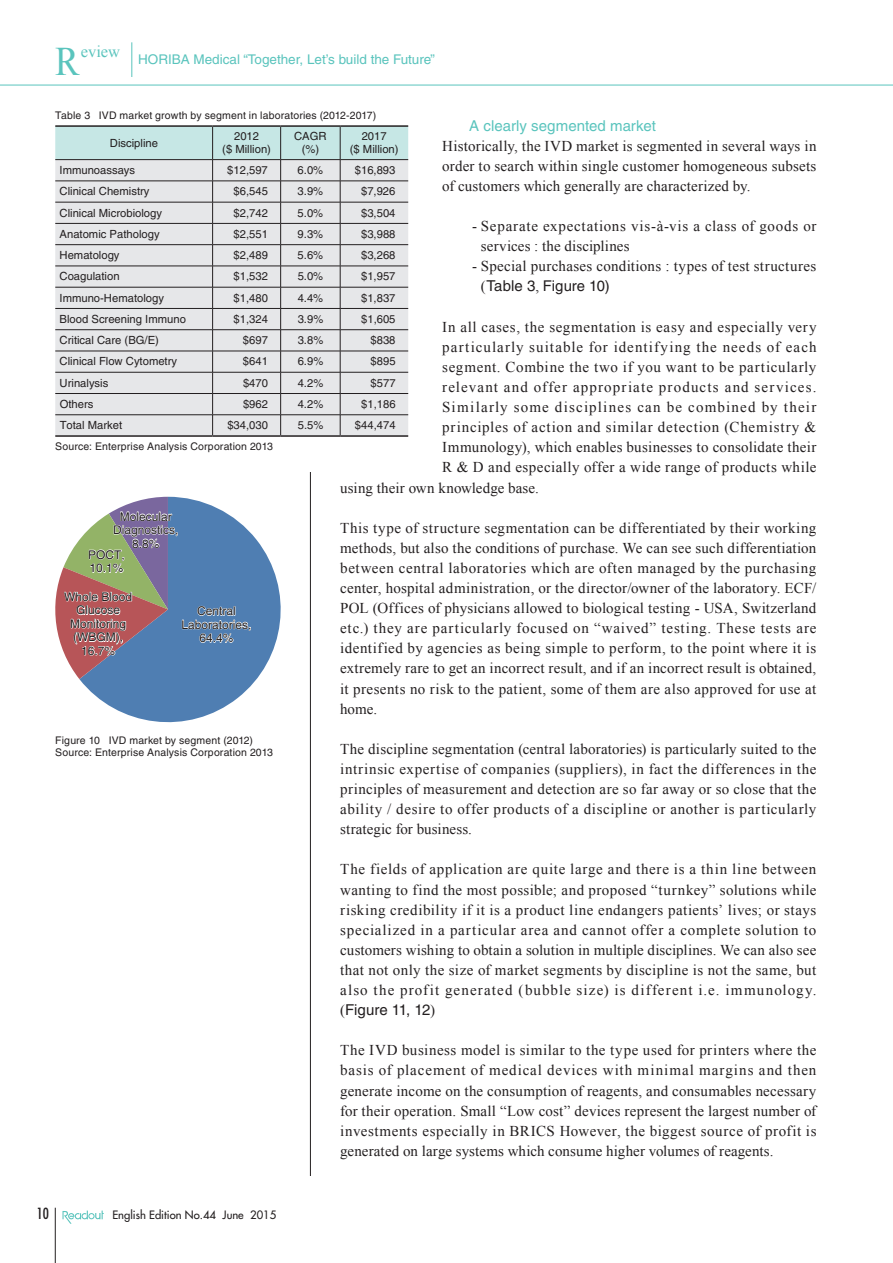
<style>
.page{position:relative;width:893px;height:1263px;background:#fff}
.page>*{position:absolute;margin:0;border:0;box-sizing:border-box;transform-origin:0 0}
.t1{font:40.5px "Times New Roman";color:#5ac4bd;scale:.9 1}
.t2{font:16.5px "Times New Roman";color:#5ac4bd}
.t3{font:15px/20.1px "Times New Roman";letter-spacing:.035em;color:#231f20;text-align:justify}
.t4{font:15px "Times New Roman";letter-spacing:.015em;color:#231f20}
.t5{font:15px "Times New Roman";letter-spacing:.07em;color:#231f20}
.t6{font:15px "Times New Roman";letter-spacing:.055em;color:#231f20}
.t7{font:15px "Times New Roman";letter-spacing:.075em;color:#231f20}
.t8{font:15px "Times New Roman";letter-spacing:.08em;color:#231f20}
.t9{font:15px "Times New Roman";color:#231f20}
.t10{font:15px "Helvetica LT Std";letter-spacing:.005em;color:#5ac4bd}
.t11{font:15px "Helvetica LT Std";color:#231f20}
.t12{font:condensed 15px "Futura";color:#231f20}
.t13{font:14.85px "Helvetica LT Std";color:#231f20}
.t14{font:13.35px "Helvetica LT Std";color:#5ac4bd}
.t15{font:12px/13.5px "Helvetica LT Std";color:#231f20;text-align:center}
.t16{font:11.25px/13.8px "Helvetica LT Std";color:#231f20;text-align:center}
.t17{font:11.25px "Futura";color:#231f20}
.t18{font:10.5px/12.3px "Helvetica LT Std";letter-spacing:.015em;color:#231f20}
.s1{font-family:"Times New Roman";font-size:15px}
.s2{font-size:15px}
.s3{font-family:"Times New Roman"}
</style>
<div class="page">
<hr style="left:0;top:85px;width:893px;height:1px;background:#5ac4bd">
<hr style="left:55px;top:1208px;width:1px;height:55px;background:#231f20">
<svg style="left:63px;top:1210px;width:41px;height:14px"></svg>
<hr style="left:131px;top:42px;width:1px;height:35px;background:#5ac4bd">
<hr style="left:310px;top:111px;width:1px;height:1065px;background:#231f20">
<div style="left:281px;top:111px;width:59px;height:361px;background:#fff"></div>
<svg style="left:55px;top:127px;width:353px;height:308px;background:#d8dcde"></svg>
<hr style="left:55px;top:125px;width:158px;height:2px;background:#231f20">
<hr style="left:213px;top:125px;width:68px;height:2px;background:#231f20">
<hr style="left:281px;top:125px;width:59px;height:2px;background:#231f20">
<hr style="left:340px;top:125px;width:68px;height:2px;background:#231f20">
<hr style="left:55px;top:435px;width:158px;height:2px;background:#231f20">
<hr style="left:213px;top:435px;width:68px;height:2px;background:#231f20">
<hr style="left:281px;top:435px;width:59px;height:2px;background:#231f20">
<hr style="left:340px;top:435px;width:68px;height:2px;background:#231f20">
<svg style="left:79px;top:533px;width:202px;height:189px;fill:#4f7eb2"></svg>
<svg style="left:55px;top:497px;width:196px;height:182px"></svg>
<h1 class="t1" style="left:55px;top:34px;width:29px">R</h1>
<p class="t2" style="left:81px;top:40px;width:41px">eview</p>
<p class="t14" style="left:138px;top:52px;width:298px">HORIBA Medical “Together, Let’s build the Future”</p>
<p class="t18" style="left:55px;top:109px;width:322px">Table 3 IVD market growth by segment in laboratories (2012-2017)</p>
<p class="t16" style="left:110px;top:136px;width:50px">Discipline</p>
<p class="t16" style="left:222px;top:129px;width:50px">2012<br>($ Million)</p>
<p class="t16" style="left:294px;top:129px;width:34px">CAGR (%)</p>
<p class="t16" style="left:350px;top:129px;width:50px">2017<br>($ Million)</p>
<p class="t16" style="left:60px;top:163px;width:77px">Immunoassays</p>
<p class="t16" style="left:227px;top:163px;width:42px">$12,597</p>
<p class="t16" style="left:298px;top:163px;width:27px">6.0%</p>
<p class="t16" style="left:355px;top:163px;width:42px">$16,893</p>
<p class="t16" style="left:60px;top:184px;width:91px">Clinical Chemistry</p>
<p class="t16" style="left:233px;top:184px;width:36px">$6,545</p>
<p class="t16" style="left:298px;top:184px;width:27px">3.9%</p>
<p class="t16" style="left:361px;top:184px;width:36px">$7,926</p>
<p class="t16" style="left:60px;top:206px;width:104px">Clinical Microbiology</p>
<p class="t16" style="left:234px;top:206px;width:36px">$2,742</p>
<p class="t16" style="left:298px;top:206px;width:27px">5.0%</p>
<p class="t16" style="left:361px;top:206px;width:36px">$3,504</p>
<p class="t16" style="left:60px;top:227px;width:102px">Anatomic Pathology</p>
<p class="t16" style="left:234px;top:227px;width:36px">$2,551</p>
<p class="t16" style="left:298px;top:227px;width:27px">9.3%</p>
<p class="t16" style="left:361px;top:227px;width:36px">$3,988</p>
<p class="t16" style="left:60px;top:248px;width:62px">Hematology</p>
<p class="t16" style="left:234px;top:248px;width:36px">$2,489</p>
<p class="t16" style="left:298px;top:248px;width:27px">5.6%</p>
<p class="t16" style="left:361px;top:248px;width:36px">$3,268</p>
<p class="t16" style="left:60px;top:269px;width:62px">Coagulation</p>
<p class="t16" style="left:234px;top:269px;width:36px">$1,532</p>
<p class="t16" style="left:298px;top:269px;width:27px">5.0%</p>
<p class="t16" style="left:361px;top:269px;width:36px">$1,957</p>
<p class="t16" style="left:60px;top:291px;width:106px">Immuno-Hematology</p>
<p class="t16" style="left:234px;top:291px;width:36px">$1,480</p>
<p class="t16" style="left:298px;top:291px;width:27px">4.4%</p>
<p class="t16" style="left:361px;top:291px;width:36px">$1,837</p>
<p class="t16" style="left:60px;top:312px;width:128px">Blood Screening Immuno</p>
<p class="t16" style="left:234px;top:312px;width:36px">$1,324</p>
<p class="t16" style="left:298px;top:312px;width:27px">3.9%</p>
<p class="t16" style="left:361px;top:312px;width:36px">$1,605</p>
<p class="t16" style="left:60px;top:333px;width:101px">Critical Care (BG/E)</p>
<p class="t16" style="left:243px;top:333px;width:27px">$697</p>
<p class="t16" style="left:298px;top:333px;width:27px">3.8%</p>
<p class="t16" style="left:371px;top:333px;width:27px">$838</p>
<p class="t16" style="left:60px;top:354px;width:119px">Clinical Flow Cytometry</p>
<p class="t16" style="left:243px;top:354px;width:27px">$641</p>
<p class="t16" style="left:298px;top:354px;width:27px">6.9%</p>
<p class="t16" style="left:371px;top:354px;width:27px">$895</p>
<p class="t16" style="left:60px;top:376px;width:50px">Urinalysis</p>
<p class="t16" style="left:243px;top:376px;width:27px">$470</p>
<p class="t16" style="left:298px;top:376px;width:27px">4.2%</p>
<p class="t16" style="left:371px;top:376px;width:27px">$577</p>
<p class="t16" style="left:60px;top:397px;width:35px">Others</p>
<p class="t16" style="left:243px;top:397px;width:27px">$962</p>
<p class="t16" style="left:298px;top:397px;width:27px">4.2%</p>
<p class="t16" style="left:361px;top:397px;width:36px">$1,186</p>
<p class="t16" style="left:60px;top:418px;width:64px">Total Market</p>
<p class="t16" style="left:227px;top:418px;width:42px">$34,030</p>
<p class="t16" style="left:298px;top:418px;width:27px">5.5%</p>
<p class="t16" style="left:355px;top:418px;width:42px">$44,474</p>
<p class="t18" style="left:55px;top:440px;width:219px">Source: Enterprise Analysis Corporation 2013</p>
<p class="t10" style="left:469px;top:117px;width:188px">A clearly segmented market</p>
<p class="t3" style="left:442px;top:135px;width:376px">Historically, the IVD market is segmented in several ways in order to search within single customer homogeneous subsets of customers which generally are characterized by.</p>
<p class="t3" style="left:481px;top:216px;width:337px;text-indent:-9px">- Separate expectations vis-à-vis a class of goods or services : the disciplines</p>
<p class="t3" style="left:472px;top:256px;width:346px">- Special purchases conditions : types of test structures</p>
<p class="t13" style="left:481px;top:278px;width:130px"><span class="s1">(</span><span class="s2">Table 3</span><span class="s1">,</span> Figure 10)</p>
<p class="t3" style="left:442px;top:316px;width:376px">In all cases, the segmentation is easy and especially very</p>
<p class="t5" style="left:442px;top:337px;width:376px">particularly suitable for identifying the needs of each</p>
<p class="t3" style="left:442px;top:357px;width:376px">segment. Combine the two if you want to be particularly</p>
<p class="t7" style="left:442px;top:377px;width:376px">relevant and offer appropriate products and services.</p>
<p class="t8" style="left:442px;top:397px;width:376px">Similarly some disciplines can be combined by their</p>
<p class="t6" style="left:442px;top:417px;width:376px">principles of action and similar detection (Chemistry &amp;</p>
<p class="t4" style="left:442px;top:437px;width:376px">Immunology), which enables businesses to consolidate their</p>
<p class="t3" style="left:442px;top:457px;width:376px">R &amp; D and especially offer a wide range of products while</p>
<p class="t9" style="left:340px;top:477px;width:200px">using their own knowledge base.</p>
<p class="t3" style="left:340px;top:517px;width:478px">This type of structure segmentation can be differentiated by their working methods, but also the conditions of purchase. We can see such differentiation between central laboratories which are often managed by the purchasing center, hospital administration, or the director/owner of the laboratory. ECF/ POL (Offices of physicians allowed to biological testing - USA, Switzerland etc.) they are particularly focused on “waived” testing. These tests are identified by agencies as being simple to perform, to the point where it is extremely rare to get an incorrect result, and if an incorrect result is obtained, it presents no risk to the patient, some of them are also approved for use at home.</p>
<p class="t3" style="left:340px;top:738px;width:478px">The discipline segmentation (central laboratories) is particularly suited to the intrinsic expertise of companies (suppliers), in fact the differences in the principles of measurement and detection are so far away or so close that the ability / desire to offer products of a discipline or another is particularly strategic for business.</p>
<p class="t3" style="left:340px;top:859px;width:478px">The fields of application are quite large and there is a thin line between wanting to find the most possible; and proposed “turnkey” solutions while risking credibility if it is a product line endangers patients’ lives; or stays specialized in a particular area and cannot offer a complete solution to customers wishing to obtain a solution in multiple disciplines. We can also see that not only the size of market segments by discipline is not the same, but also the profit generated (bubble size) is different i.e. immunology.</p>
<p class="t11" style="left:340px;top:1001px;width:96px"><span class="s3">(</span>Figure 11, 12<span class="s3">)</span></p>
<p class="t3" style="left:340px;top:1040px;width:478px">The IVD business model is similar to the type used for printers where the basis of placement of medical devices with minimal margins and then generate income on the consumption of reagents, and consumables necessary for their operation. Small “Low cost” devices represent the largest number of investments especially in BRICS However, the biggest source of profit is generated on large systems which consume higher volumes of reagents.</p>
<p class="t15" style="left:113px;top:509px;width:67px">Molecular<br>Diagnostics,<br>8.8%</p>
<p class="t15" style="left:88px;top:548px;width:38px;text-align:left">POCT,<br>10.1%</p>
<p class="t15" style="left:64px;top:590px;width:70px">Whole Blood<br>Glucose<br>Monitoring (WBGM),<br>16.7%</p>
<p class="t15" style="left:181px;top:604px;width:72px">Central<br>Laboratories,<br>64.4%</p>
<p class="t18" style="left:55px;top:734px;width:219px">Figure 10 IVD market by segment (2012)<br>Source: Enterprise Analysis Corporation 2013</p>
<p class="t12" style="left:37px;top:1205px;width:14px">10</p>
<p class="t17" style="left:112px;top:1208px;width:165px">English Edition No.44 June 2015</p>
</div>
